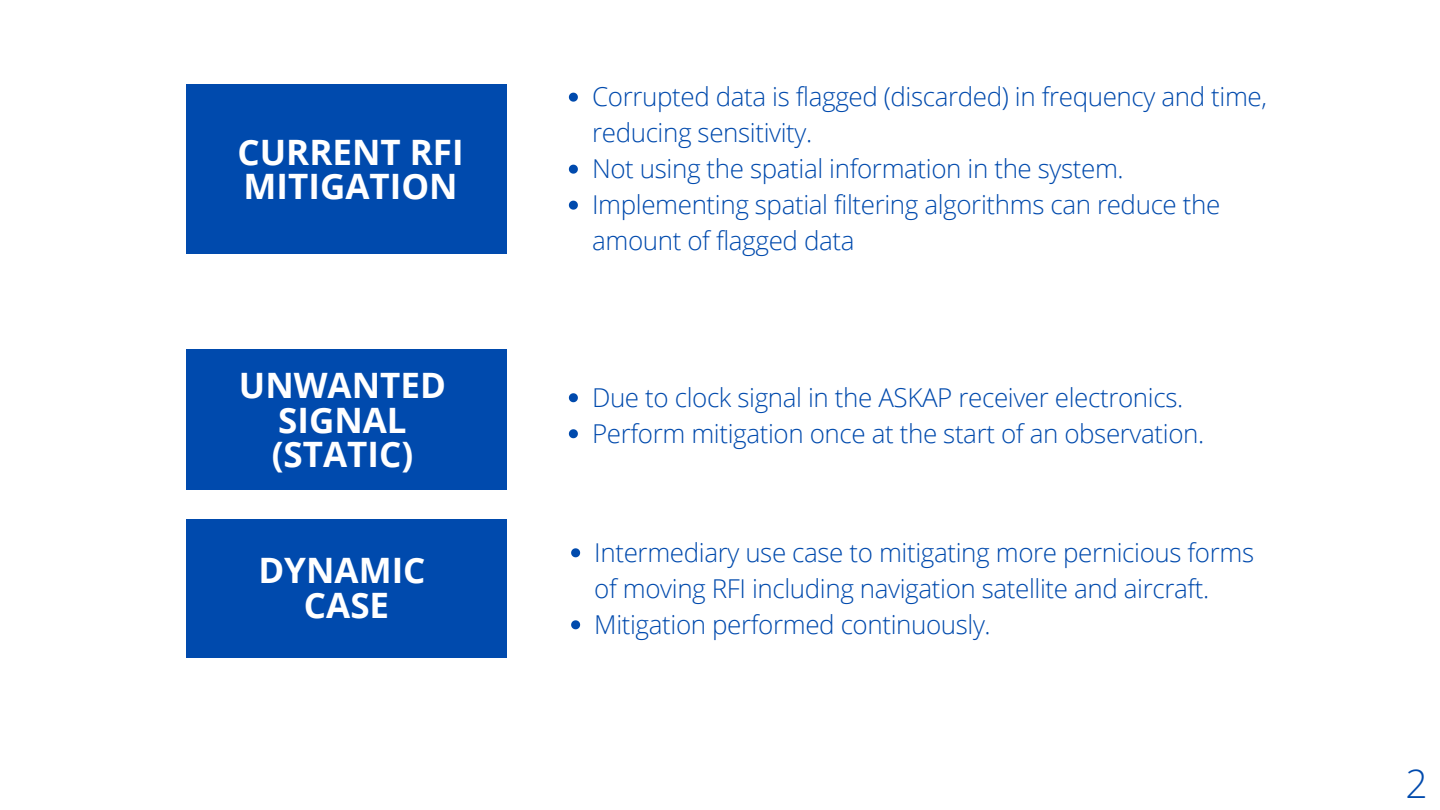
<style>
.page{position:relative;width:1440px;height:810px;background:#fff}
.page>*{position:absolute;margin:0;border:0;box-sizing:border-box;transform-origin:0 0}
.t1{font:300 39px "Open Sans";color:#004aad}
.t2{font:700 35px/34.5px "Open Sans";color:#fff;text-align:center}
.t3{font:300 26px/36px "Open Sans";letter-spacing:-.015em;color:#004aad}
</style>
<div class="page">
<div style="left:186px;top:519px;width:321px;height:138px;background:#004aad"></div>
<svg style="left:571px;top:548px;width:9px;height:9px"></svg>
<svg style="left:571px;top:620px;width:9px;height:9px"></svg>
<div style="left:186px;top:84px;width:321px;height:169px;background:#004aad"></div>
<svg style="left:569px;top:93px;width:9px;height:9px"></svg>
<svg style="left:569px;top:165px;width:9px;height:9px"></svg>
<svg style="left:569px;top:201px;width:9px;height:9px"></svg>
<div style="left:186px;top:349px;width:321px;height:141px;background:#004aad"></div>
<svg style="left:569px;top:393px;width:9px;height:9px"></svg>
<svg style="left:569px;top:429px;width:9px;height:9px"></svg>
<h2 class="t2" style="left:238px;top:134px;width:228px;text-align:left">CURRENT RFI<br>MITIGATION</h2>
<h2 class="t2" style="left:239px;top:368px;width:209px">UNWANTED<br>SIGNAL (STATIC)</h2>
<h2 class="t2" style="left:258px;top:552px;width:169px">DYNAMIC<br>CASE</h2>
<p class="t3" style="left:592px;top:78px;width:676px">Corrupted data is flagged (discarded) in frequency and time, reducing sensitivity.<br>Not using the spatial information in the system.<br>Implementing spatial filtering algorithms can reduce the amount of flagged data</p>
<p class="t3" style="left:592px;top:379px;width:614px">Due to clock signal in the ASKAP receiver electronics.<br>Perform mitigation once at the start of an observation.</p>
<p class="t3" style="left:594px;top:534px;width:661px">Intermediary use case to mitigating more pernicious forms of moving RFI including navigation satellite and aircraft.<br>Mitigation performed continuously.</p>
<h1 class="t1" style="left:1405px;top:756px;width:24px">2</h1>
</div>
